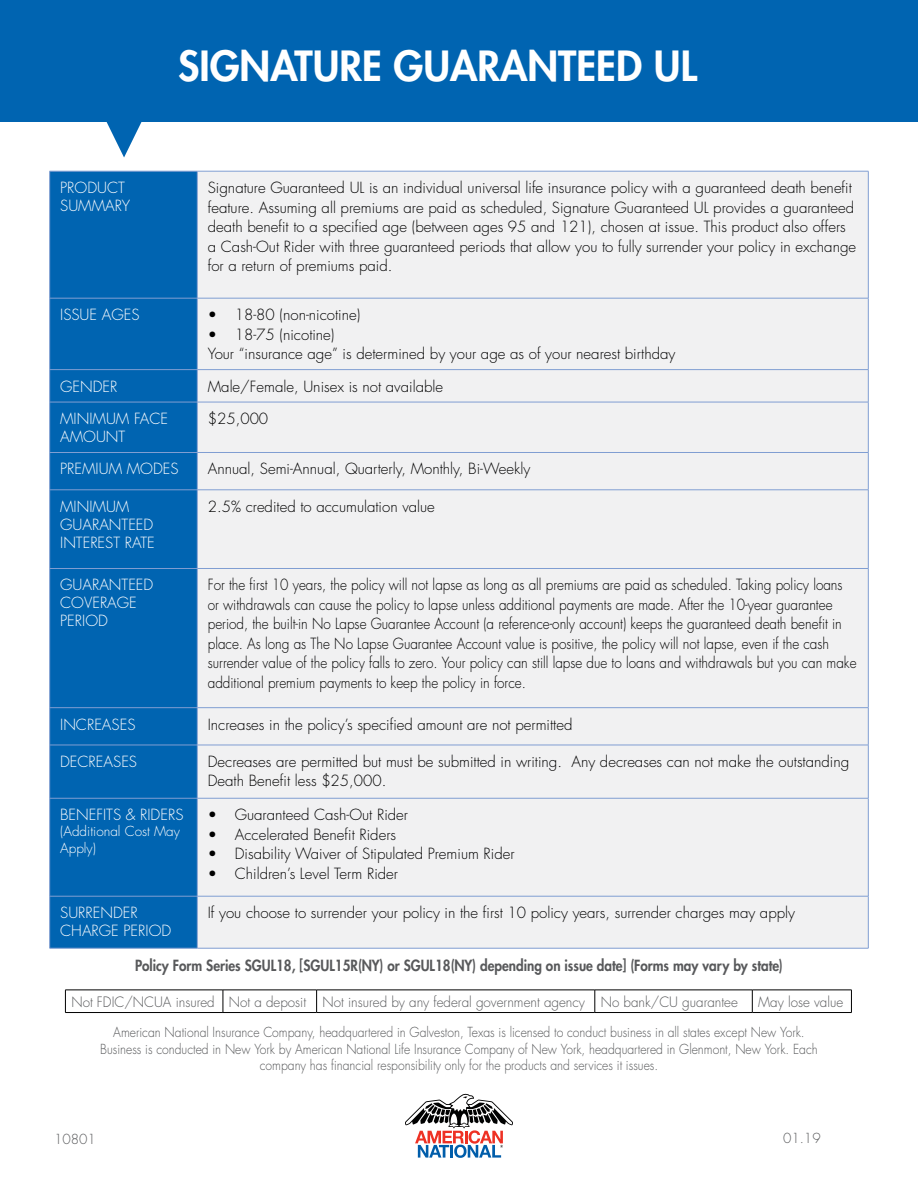
<style>
.page{position:relative;width:918px;height:1188px;background:#fff}
.page>*{position:absolute;margin:0;border:0;box-sizing:border-box;transform-origin:0 0}
.t1{font:800 40.5px "Futura";color:#fff}
.t2{font:300 15px/19.5px "Futura";color:#000}
.t3{font:300 15px/19.5px "Futura";color:#000;scale:.9 1}
.t4{font:300 15px/18px "Futura";color:#fff}
.t5{font:800 15px "Futura";color:#58595b;scale:.9 1}
.t6{font:300 13.95px "Futura";color:#58595b;scale:.96 1}
.t7{font:300 13.5px/16.2px "Futura";color:#58595b;text-align:center;scale:.9 1}
.t8{font:300 13.5px/16.2px "Futura";color:#fff}
.t9{font:300 13.5px "Futura";color:#58595b}
</style>
<div class="page">
<div style="left:0;top:0;width:918px;height:122px;background:#0064b1"></div>
<svg style="left:106px;top:122px;width:36px;height:36px"></svg>
<div style="left:50px;top:172px;width:147px;height:776px;background:#0064b1"></div>
<div style="left:198px;top:172px;width:670px;height:776px;background:#f1f1f2"></div>
<hr style="left:50px;top:171px;width:147px;height:1px;background:#809ed2">
<hr style="left:49px;top:171px;width:1px;height:127px;background:#809ed2">
<hr style="left:197px;top:171px;width:671px;height:1px;background:#809ed2">
<hr style="left:197px;top:171px;width:1px;height:127px;background:#809ed2">
<hr style="left:868px;top:171px;width:1px;height:127px;background:#809ed2">
<hr style="left:50px;top:298px;width:147px;height:1px;background:#809ed2">
<hr style="left:49px;top:298px;width:1px;height:71px;background:#809ed2">
<hr style="left:197px;top:298px;width:671px;height:1px;background:#809ed2">
<hr style="left:197px;top:298px;width:1px;height:71px;background:#809ed2">
<hr style="left:868px;top:298px;width:1px;height:71px;background:#809ed2">
<hr style="left:50px;top:369px;width:147px;height:1px;background:#809ed2">
<hr style="left:49px;top:370px;width:1px;height:32px;background:#809ed2">
<hr style="left:197px;top:369px;width:671px;height:1px;background:#809ed2">
<hr style="left:197px;top:370px;width:1px;height:32px;background:#809ed2">
<hr style="left:868px;top:370px;width:1px;height:32px;background:#809ed2">
<hr style="left:50px;top:402px;width:147px;height:1px;background:#809ed2">
<hr style="left:49px;top:402px;width:1px;height:50px;background:#809ed2">
<hr style="left:197px;top:402px;width:671px;height:1px;background:#809ed2">
<hr style="left:197px;top:402px;width:1px;height:50px;background:#809ed2">
<hr style="left:868px;top:402px;width:1px;height:50px;background:#809ed2">
<hr style="left:50px;top:452px;width:147px;height:1px;background:#809ed2">
<hr style="left:49px;top:453px;width:1px;height:37px;background:#809ed2">
<hr style="left:197px;top:452px;width:671px;height:1px;background:#809ed2">
<hr style="left:197px;top:453px;width:1px;height:37px;background:#809ed2">
<hr style="left:868px;top:453px;width:1px;height:37px;background:#809ed2">
<hr style="left:50px;top:490px;width:147px;height:1px;background:#809ed2">
<hr style="left:49px;top:490px;width:1px;height:78px;background:#809ed2">
<hr style="left:197px;top:490px;width:671px;height:1px;background:#809ed2">
<hr style="left:197px;top:490px;width:1px;height:78px;background:#809ed2">
<hr style="left:868px;top:490px;width:1px;height:78px;background:#809ed2">
<hr style="left:50px;top:568px;width:147px;height:1px;background:#809ed2">
<hr style="left:49px;top:569px;width:1px;height:138px;background:#809ed2">
<hr style="left:197px;top:568px;width:671px;height:1px;background:#809ed2">
<hr style="left:197px;top:569px;width:1px;height:138px;background:#809ed2">
<hr style="left:868px;top:569px;width:1px;height:138px;background:#809ed2">
<hr style="left:50px;top:707px;width:147px;height:1px;background:#809ed2">
<hr style="left:49px;top:708px;width:1px;height:37px;background:#809ed2">
<hr style="left:197px;top:707px;width:671px;height:1px;background:#809ed2">
<hr style="left:197px;top:708px;width:1px;height:37px;background:#809ed2">
<hr style="left:868px;top:708px;width:1px;height:37px;background:#809ed2">
<hr style="left:50px;top:745px;width:147px;height:1px;background:#809ed2">
<hr style="left:49px;top:745px;width:1px;height:53px;background:#809ed2">
<hr style="left:197px;top:745px;width:671px;height:1px;background:#809ed2">
<hr style="left:197px;top:745px;width:1px;height:53px;background:#809ed2">
<hr style="left:868px;top:745px;width:1px;height:53px;background:#809ed2">
<hr style="left:50px;top:798px;width:147px;height:1px;background:#809ed2">
<hr style="left:49px;top:798px;width:1px;height:98px;background:#809ed2">
<hr style="left:197px;top:798px;width:671px;height:1px;background:#809ed2">
<hr style="left:197px;top:798px;width:1px;height:98px;background:#809ed2">
<hr style="left:868px;top:798px;width:1px;height:98px;background:#809ed2">
<hr style="left:50px;top:896px;width:147px;height:1px;background:#809ed2">
<hr style="left:49px;top:896px;width:1px;height:52px;background:#809ed2">
<hr style="left:197px;top:896px;width:671px;height:1px;background:#809ed2">
<hr style="left:197px;top:896px;width:1px;height:52px;background:#809ed2">
<hr style="left:868px;top:896px;width:1px;height:52px;background:#809ed2">
<hr style="left:50px;top:948px;width:147px;height:1px;background:#809ed2">
<hr style="left:197px;top:948px;width:671px;height:1px;background:#809ed2">
<hr style="left:65px;top:990px;width:158px;height:1px;background:#000">
<svg style="left:65px;top:990px;width:1px;height:22px"></svg>
<hr style="left:223px;top:990px;width:94px;height:1px;background:#000">
<svg style="left:223px;top:990px;width:1px;height:22px"></svg>
<hr style="left:317px;top:990px;width:278px;height:1px;background:#000">
<svg style="left:316px;top:990px;width:1px;height:22px"></svg>
<hr style="left:595px;top:990px;width:157px;height:1px;background:#000">
<svg style="left:595px;top:990px;width:1px;height:22px"></svg>
<hr style="left:752px;top:990px;width:100px;height:1px;background:#000">
<svg style="left:752px;top:990px;width:1px;height:22px"></svg>
<svg style="left:851px;top:990px;width:1px;height:22px"></svg>
<hr style="left:65px;top:1012px;width:158px;height:1px;background:#000">
<hr style="left:223px;top:1012px;width:94px;height:1px;background:#000">
<hr style="left:317px;top:1012px;width:278px;height:1px;background:#000">
<hr style="left:595px;top:1012px;width:157px;height:1px;background:#000">
<hr style="left:752px;top:1012px;width:100px;height:1px;background:#000">
<svg style="left:405px;top:1094px;width:108px;height:64px"></svg>
<h1 class="t1" style="left:178px;top:40px;width:520px">SIGNATURE GUARANTEED UL</h1>
<p class="t4" style="left:60px;top:179px;width:71px">PRODUCT<br>SUMMARY</p>
<p class="t2" style="left:208px;top:178px;width:650px">Signature Guaranteed UL is an individual universal life insurance policy with a guaranteed death benefit feature. Assuming all premiums are paid as scheduled, Signature Guaranteed UL provides a guaranteed death benefit to a specified age (between ages 95 and 121), chosen at issue. This product also offers a Cash-Out Rider with three guaranteed periods that allow you to fully surrender your policy in exchange for a return of premiums paid.</p>
<p class="t4" style="left:60px;top:306px;width:81px">ISSUE AGES</p>
<p class="t2" style="left:208px;top:305px;width:154px">• 18-80 (non-nicotine)</p>
<p class="t2" style="left:208px;top:325px;width:469px">• 18-75 (nicotine)<br>Your “insurance age” is determined by your age as of your nearest birthday</p>
<p class="t4" style="left:60px;top:378px;width:59px">GENDER</p>
<p class="t2" style="left:208px;top:377px;width:237px">Male/Female, Unisex is not available</p>
<p class="t4" style="left:60px;top:410px;width:109px">MINIMUM FACE<br>AMOUNT</p>
<p class="t2" style="left:208px;top:409px;width:62px">$25,000</p>
<p class="t4" style="left:60px;top:460px;width:120px">PREMIUM MODES</p>
<p class="t2" style="left:208px;top:460px;width:324px">Annual, Semi-Annual, Quarterly, Monthly, Bi-Weekly</p>
<p class="t4" style="left:60px;top:498px;width:96px">MINIMUM<br>GUARANTEED<br>INTEREST RATE</p>
<p class="t2" style="left:208px;top:497px;width:229px">2.5% credited to accumulation value</p>
<p class="t4" style="left:60px;top:576px;width:95px">GUARANTEED<br>COVERAGE<br>PERIOD</p>
<p class="t3" style="left:208px;top:576px;width:722px">For the first 10 years, the policy will not lapse as long as all premiums are paid as scheduled. Taking policy loans or withdrawals can cause the policy to lapse unless additional payments are made. After the 10-year guarantee period, the built-in No Lapse Guarantee Account (a reference-only account) keeps the guaranteed death benefit in place. As long as The No Lapse Guarantee Account value is positive, the policy will not lapse, even if the cash surrender value of the policy falls to zero. Your policy can still lapse due to loans and withdrawals but you can make additional premium payments to keep the policy in force.</p>
<p class="t4" style="left:60px;top:716px;width:77px">INCREASES</p>
<p class="t2" style="left:208px;top:715px;width:366px">Increases in the policy’s specified amount are not permitted</p>
<p class="t4" style="left:60px;top:753px;width:78px">DECREASES</p>
<p class="t2" style="left:208px;top:752px;width:643px">Decreases are permitted but must be submitted in writing. Any decreases can not make the outstanding<br>Death Benefit less $25,000.</p>
<p class="t4" style="left:60px;top:806px;width:125px">BENEFITS &amp; RIDERS</p>
<p class="t8" style="left:60px;top:824px;width:121px">(Additional Cost May<br>Apply)</p>
<p class="t2" style="left:208px;top:805px;width:202px">• Guaranteed Cash-Out Rider</p>
<p class="t2" style="left:208px;top:825px;width:190px">• Accelerated Benefit Riders</p>
<p class="t2" style="left:208px;top:844px;width:308px">• Disability Waiver of Stipulated Premium Rider</p>
<p class="t2" style="left:208px;top:864px;width:192px">• Children’s Level Term Rider</p>
<p class="t4" style="left:60px;top:904px;width:113px">SURRENDER<br>CHARGE PERIOD</p>
<p class="t2" style="left:208px;top:903px;width:589px">If you choose to surrender your policy in the first 10 policy years, surrender charges may apply</p>
<p class="t5" style="left:135px;top:956px;width:721px">Policy Form Series SGUL18, [SGUL15R(NY) or SGUL18(NY) depending on issue date] (Forms may vary by state)</p>
<p class="t6" style="left:71px;top:993px;width:696px">Not FDIC/NCUA insured Not a deposit Not insured by any federal government agency No bank/CU guarantee</p>
<p class="t6" style="left:758px;top:993px;width:90px">May lose value</p>
<p class="t7" style="left:100px;top:1025px;width:799px">American National Insurance Company, headquartered in Galveston, Texas is licensed to conduct business in all states except New York.<br>Business is conducted in New York by American National Life Insurance Company of New York, headquartered in Glenmont, New York. Each company has financial responsibility only for the products and services it issues.</p>
<p class="t9" style="left:54px;top:1131px;width:43px">10801</p>
<p class="t9" style="left:783px;top:1130px;width:39px">01.19</p>
</div>
